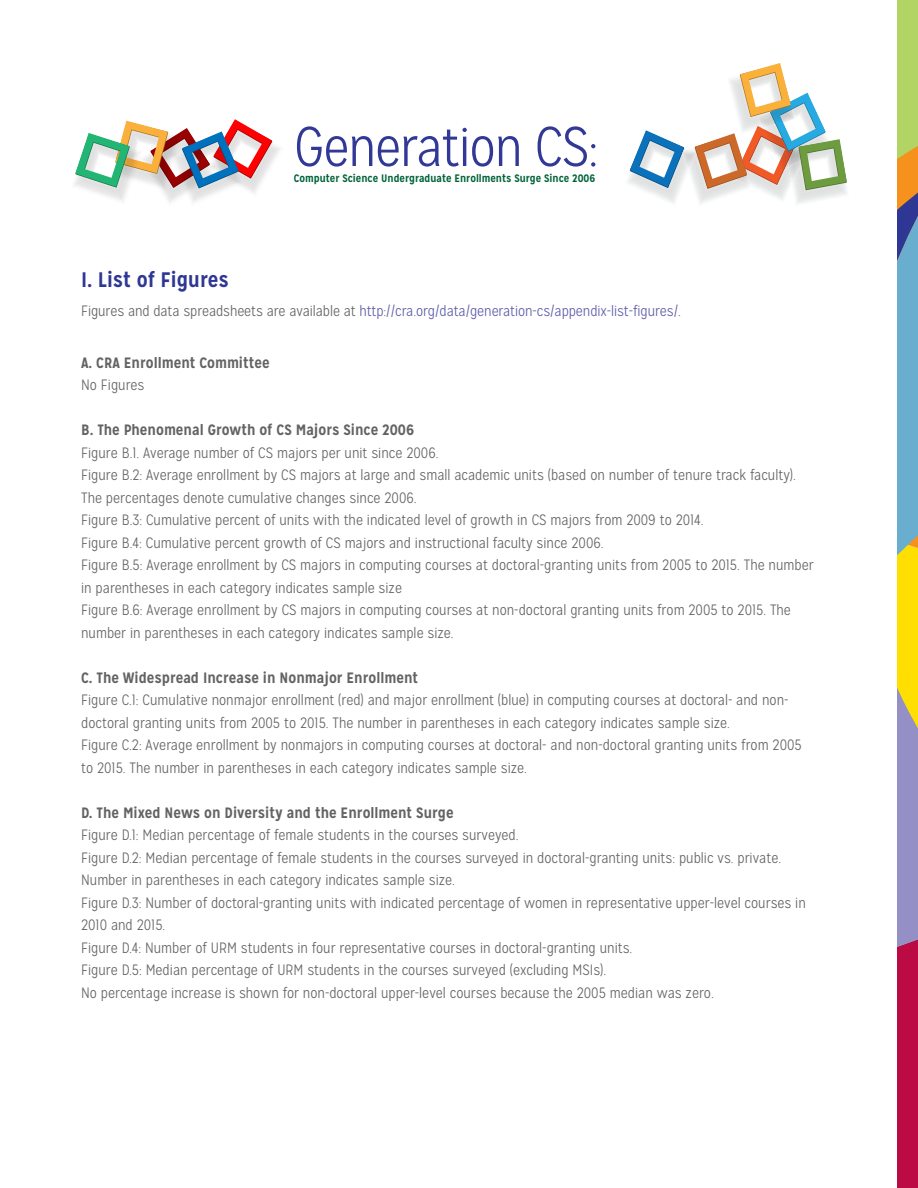
<style>
.page{position:relative;width:918px;height:1188px;background:#fff}
.page>*{position:absolute;margin:0;border:0;box-sizing:border-box;transform-origin:0 0}
.t1{font:300 55.8px "Mission Gothic";letter-spacing:-.02em;color:#313896}
.t2{font:700 21px "Mission Gothic";color:#2f3795}
.t3{font:300 15px/22.5px "Mission Gothic";color:#636366}
.t4{font:700 15px "Mission Gothic";color:#636366}
.t5{font:300 15px "Mission Gothic";letter-spacing:-.005em;color:#5d5ca8}
.t6{font:700 10.8px "Mission Gothic";color:#00623c}
.s1{color:#636366}
</style>
<div class="page">
<svg style="left:897px;top:0;width:21px;height:589px;fill:#6aaecf"></svg>
<div style="left:897px;top:995px;width:21px;height:193px;background:#bb0a44"></div>
<svg style="left:897px;top:589px;width:21px;height:406px;fill:#9490c6"></svg>
<svg style="left:74px;top:119px;width:206px;height:84px"></svg>
<img style="left:684px;top:149px;width:11px;height:23px">
<svg style="left:630px;top:130px;width:54px;height:58px"></svg>
<img style="left:795px;top:190px;width:52px;height:14px">
<svg style="left:695px;top:63px;width:152px;height:127px"></svg>
<h1 class="t1" style="left:294px;top:114px;width:306px">Generation CS:</h1>
<p class="t6" style="left:294px;top:172px;width:303px">Computer Science Undergraduate Enrollments Surge Since 2006</p>
<h2 class="t2" style="left:81px;top:266px;width:149px">I. List of Figures</h2>
<p class="t5" style="left:81px;top:302px;width:601px"><span class="s1">Figures and data spreadsheets are available at</span> http://cra.org/data/generation-cs/appendix-list-figures/<span class="s1">.</span></p>
<p class="t4" style="left:81px;top:353px;width:190px">A. CRA Enrollment Committee</p>
<p class="t3" style="left:81px;top:374px;width:65px">No Figures</p>
<p class="t4" style="left:81px;top:420px;width:334px">B. The Phenomenal Growth of CS Majors Since 2006</p>
<p class="t3" style="left:81px;top:441px;width:734px">Figure B.1. Average number of CS majors per unit since 2006.<br>Figure B.2: Average enrollment by CS majors at large and small academic units (based on number of tenure track faculty).<br>The percentages denote cumulative changes since 2006.<br>Figure B.3: Cumulative percent of units with the indicated level of growth in CS majors from 2009 to 2014.<br>Figure B.4: Cumulative percent growth of CS majors and instructional faculty since 2006.<br>Figure B.5: Average enrollment by CS majors in computing courses at doctoral-granting units from 2005 to 2015. The number in parentheses in each category indicates sample size<br>Figure B.6: Average enrollment by CS majors in computing courses at non-doctoral granting units from 2005 to 2015. The number in parentheses in each category indicates sample size.</p>
<p class="t4" style="left:81px;top:668px;width:339px">C. The Widespread Increase in Nonmajor Enrollment</p>
<p class="t3" style="left:81px;top:689px;width:722px">Figure C.1: Cumulative nonmajor enrollment (red) and major enrollment (blue) in computing courses at doctoral- and non&shy;doctoral granting units from 2005 to 2015. The number in parentheses in each category indicates sample size.<br>Figure C.2: Average enrollment by nonmajors in computing courses at doctoral- and non-doctoral granting units from 2005 to 2015. The number in parentheses in each category indicates sample size.</p>
<p class="t4" style="left:81px;top:803px;width:374px">D. The Mixed News on Diversity and the Enrollment Surge</p>
<p class="t3" style="left:81px;top:824px;width:726px">Figure D.1: Median percentage of female students in the courses surveyed.<br>Figure D.2: Median percentage of female students in the courses surveyed in doctoral-granting units: public vs. private.<br>Number in parentheses in each category indicates sample size.<br>Figure D.3: Number of doctoral-granting units with indicated percentage of women in representative upper-level courses in 2010 and 2015.<br>Figure D.4: Number of URM students in four representative courses in doctoral-granting units.<br>Figure D.5: Median percentage of URM students in the courses surveyed (excluding MSIs).<br>No percentage increase is shown for non-doctoral upper-level courses because the 2005 median was zero.</p>
</div>
